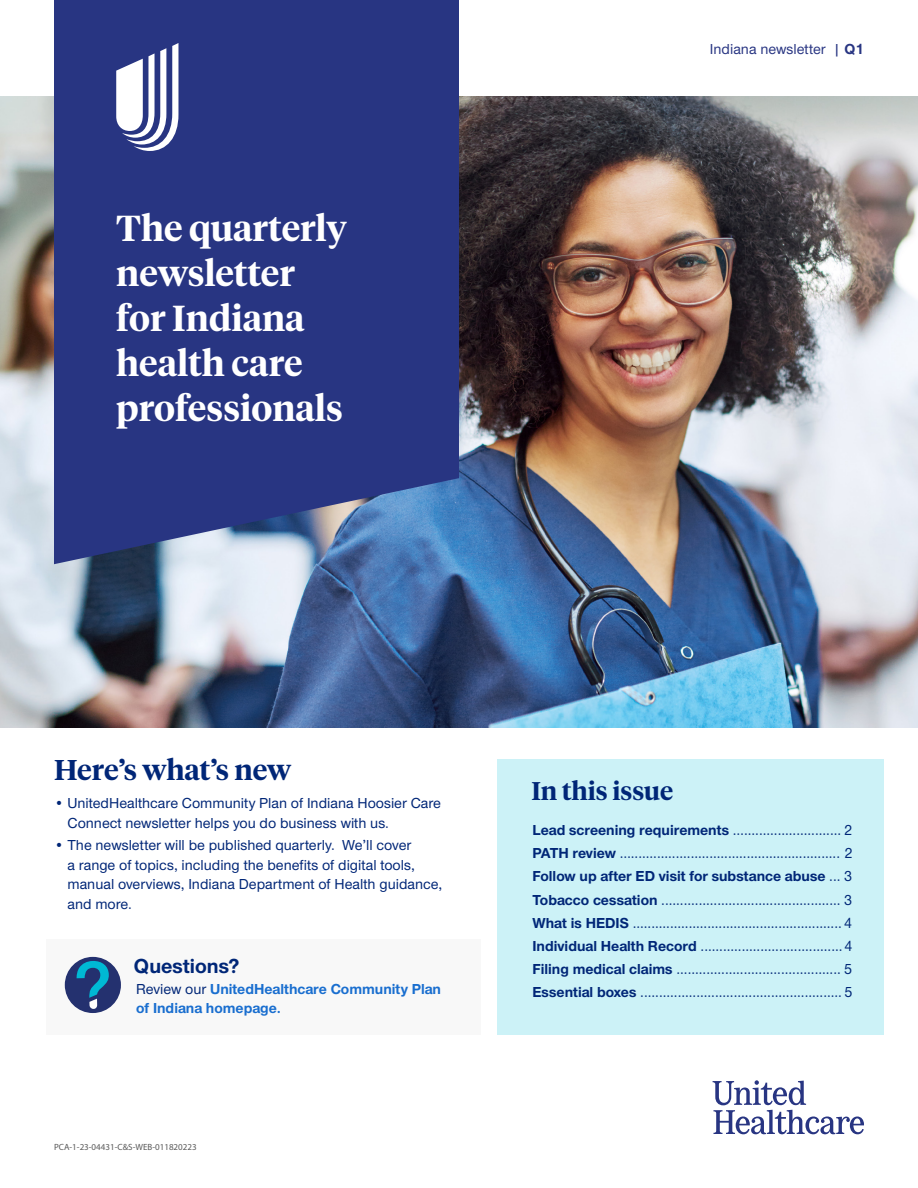
<style>
.page{position:relative;width:918px;height:1188px;background:#fff}
.page>*{position:absolute;margin:0;border:0;box-sizing:border-box;transform-origin:0 0}
.H3{font:600 36px/45px "UHC Serif Headline";color:#fff}
.H4{font:600 28.5px "UHC Serif Headline";color:#002677}
.CTA{font:600 25.5px "UHC Serif Headline";color:#002677}
.CTA-2{font:700 21px "UHC Sans";color:#002677}
.Continued_asterisk{font:500 15px/19.5px "UHC Sans";color:#002677}
.Body{font:700 15px "UHC Sans";color:#196ecf}
.Continued_asterisk-2{font:700 15px "UHC Sans";color:#002677}
.t1{font:500 15px "UHC Sans";color:#283582}
.Body-2{font:9px "Myriad Pro";color:#5a5a5a}
.s1{font-weight:700}
.s2{font-weight:500;color:#002677}
.s3{font-weight:500}
</style>
<div class="page">
<img style="left:0;top:97px;width:918px;height:631px">
<svg style="left:54px;top:0;width:405px;height:564px;background:#2e3c86"></svg>
<svg style="left:713px;top:1080px;width:151px;height:54px"></svg>
<div style="left:46px;top:940px;width:435px;height:95px;background:#f8f8f8"></div>
<svg style="left:116px;top:43px;width:62px;height:108px"></svg>
<div style="left:497px;top:759px;width:386px;height:276px;background:#ccf2f7"></div>
<div style="left:65px;top:957px;width:56px;height:56px;background:#24316f;border-radius:50%"></div>
<svg style="left:77px;top:961px;width:32px;height:48px"></svg>
<p class="H3" style="left:116px;top:204px;width:232px">The quarterly newsletter for Indiana health care professionals</p>
<p class="t1" style="left:710px;top:39px;width:156px">Indiana newsletter | <span class="s1">Q1</span></p>
<p class="H4" style="left:54px;top:751px;width:239px">Here’s what’s new</p>
<p class="Continued_asterisk" style="left:68px;top:793px;width:375px;text-indent:-14px">• UnitedHealthcare Community Plan of Indiana Hoosier Care<br>Connect newsletter helps you do business with us.</p>
<p class="Continued_asterisk" style="left:68px;top:835px;width:376px;text-indent:-14px">• The newsletter will be published quarterly. We’ll cover<br>a range of topics, including the benefits of digital tools, manual overviews, Indiana Department of Health guidance, and more.</p>
<p class="CTA-2" style="left:134px;top:951px;width:107px">Questions?</p>
<p class="Body" style="left:136px;top:979px;width:306px"><span class="s2">Review our</span> UnitedHealthcare Community Plan</p>
<p class="Body" style="left:136px;top:998px;width:146px">of Indiana homepage.</p>
<p class="Body-2" style="left:54px;top:1142px;width:144px">PCA-1-23-04431-C&amp;S-WEB-011820223</p>
<p class="CTA" style="left:531px;top:773px;width:143px">In this issue</p>
<p class="Continued_asterisk" style="left:532px;top:820px;width:321px"><span class="s1">Lead screening requirements</span> ….......................... 2</p>
<p class="Continued_asterisk" style="left:532px;top:843px;width:321px"><span class="s1">PATH review</span> …........................................................ 2</p>
<p class="Continued_asterisk-2" style="left:532px;top:866px;width:321px">Follow up after ED visit for substance abuse <span class="s3">... 3</span></p>
<p class="Continued_asterisk" style="left:532px;top:889px;width:321px"><span class="s1">Tobacco cessation</span> ................................................ 3</p>
<p class="Continued_asterisk" style="left:532px;top:912px;width:321px"><span class="s1">What is HEDIS</span> ........................................................ 4</p>
<p class="Continued_asterisk" style="left:532px;top:936px;width:322px"><span class="s1">Individual Health Record</span> ......................................4</p>
<p class="Continued_asterisk" style="left:532px;top:959px;width:321px"><span class="s1">Filing medical claims</span> ............................................ 5</p>
<p class="Continued_asterisk" style="left:532px;top:982px;width:321px"><span class="s1">Essential boxes</span> ...................................................... 5</p>
</div>
